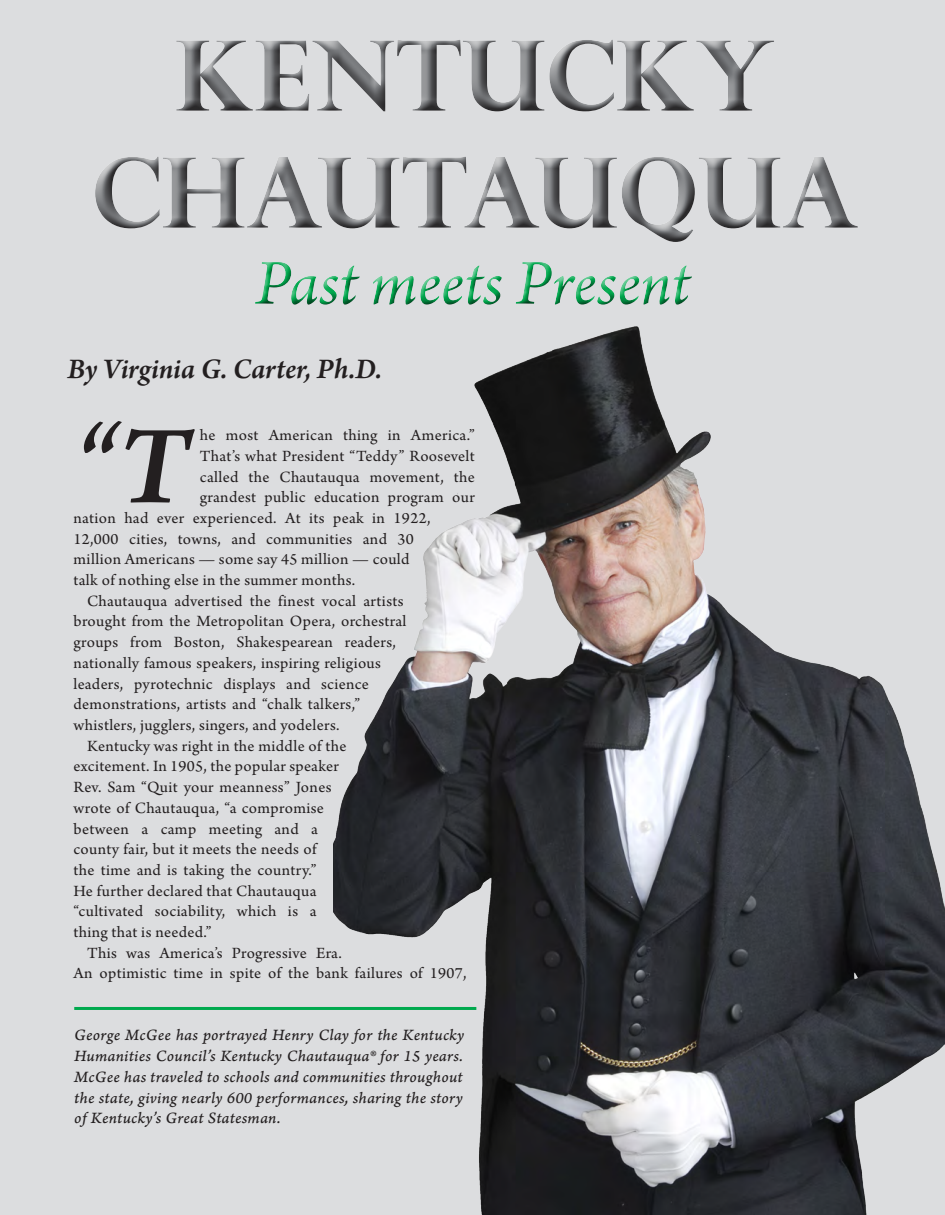
<style>
.page{position:relative;width:945px;height:1215px;background:#dcdddf}
.page>*{position:absolute;margin:0;border:0;box-sizing:border-box;transform-origin:0 0}
.Body_copy{font:italic 600 118.35px "Arno Pro";color:#231f20}
.t1{font:700 97.5px/117px "Perpetua Titling";color:#76787b;text-align:center}
.t2{font:italic 67.5px "Arno Pro";color:#00a94e}
.Body_copy-2{font:italic 600 30px "Arno Pro";letter-spacing:-.005em;color:#231f20}
.Body_copy-3{font:16.5px/20.7px "Arno Pro";letter-spacing:.02em;color:#231f20}
.t3{font:16.5px/20.7px "Arno Pro Italic Caption";letter-spacing:.015em;color:#231f20;text-align:justify}
</style>
<div class="page">
<img style="left:333px;top:326px;width:612px;height:889px">
<div style="left:91px;top:33px;width:777px;height:217px;background:#231f20;opacity:.75"></div>
<hr style="left:74px;top:1007px;width:402px;height:3px;background:#00a94e">
<div style="left:247px;top:258px;width:456px;height:57px;background:#231f20;opacity:.75"></div>
<h2 class="t1" style="left:92px;top:15px;width:769px">KENTUCKY<br>CHAUTAUQUA</h2>
<h3 class="t2" style="left:255px;top:245px;width:436px">Past meets Present</h3>
<p class="Body_copy-2" style="left:68px;top:351px;width:316px">By Virginia G. Carter, Ph.D.</p>
<p class="Body_copy" style="left:74px;top:398px;width:119px">“T</p>
<p class="Body_copy-3" style="left:200px;top:426px;width:276px">he most American thing in America.”</p>
<p class="Body_copy-3" style="left:200px;top:446px;width:276px">That’s what President “Teddy” Roosevelt</p>
<p class="Body_copy-3" style="left:200px;top:467px;width:276px">called the Chautauqua movement, the</p>
<p class="Body_copy-3" style="left:200px;top:488px;width:276px">grandest public education program our</p>
<p class="Body_copy-3" style="left:74px;top:508px;width:358px">nation had ever experienced. At its peak in 1922,</p>
<p class="Body_copy-3" style="left:74px;top:529px;width:342px">12,000 cities, towns, and communities and 30</p>
<p class="Body_copy-3" style="left:74px;top:550px;width:337px">million Americans — some say 45 million — could</p>
<p class="Body_copy-3" style="left:74px;top:571px;width:283px">talk of nothing else in the summer months.</p>
<p class="Body_copy-3" style="left:74px;top:591px;width:334px;text-indent:13px">Chautauqua advertised the finest vocal artists brought from the Metropolitan Opera, orchestral groups from Boston, Shakespearean readers, nationally famous speakers, inspiring religious leaders, pyrotechnic displays and science demonstrations, artists and “chalk talkers,” whistlers, jugglers, singers, and yodelers.</p>
<p class="Body_copy-3" style="left:74px;top:736px;width:274px;text-indent:13px">Kentucky was right in the middle of the excitement. In 1905, the popular speaker Rev. Sam “Quit your meanness” Jones wrote of Chautauqua, “a compromise between a camp meeting and a county fair, but it meets the needs of<br>the time and is taking the country.”<br>He further declared that Chautauqua “cultivated sociability, which is a thing that is needed.”</p>
<p class="Body_copy-3" style="left:74px;top:943px;width:394px;text-indent:13px">This was America’s Progressive Era.<br>An optimistic time in spite of the bank failures of 1907,</p>
<p class="t3" style="left:74px;top:1026px;width:391px">George McGee has portrayed Henry Clay for the Kentucky Humanities Council’s Kentucky Chautauqua® for 15 years.<br>McGee has traveled to schools and communities throughout the state, giving nearly 600 performances, sharing the story of Kentucky’s Great Statesman.</p>
</div>
